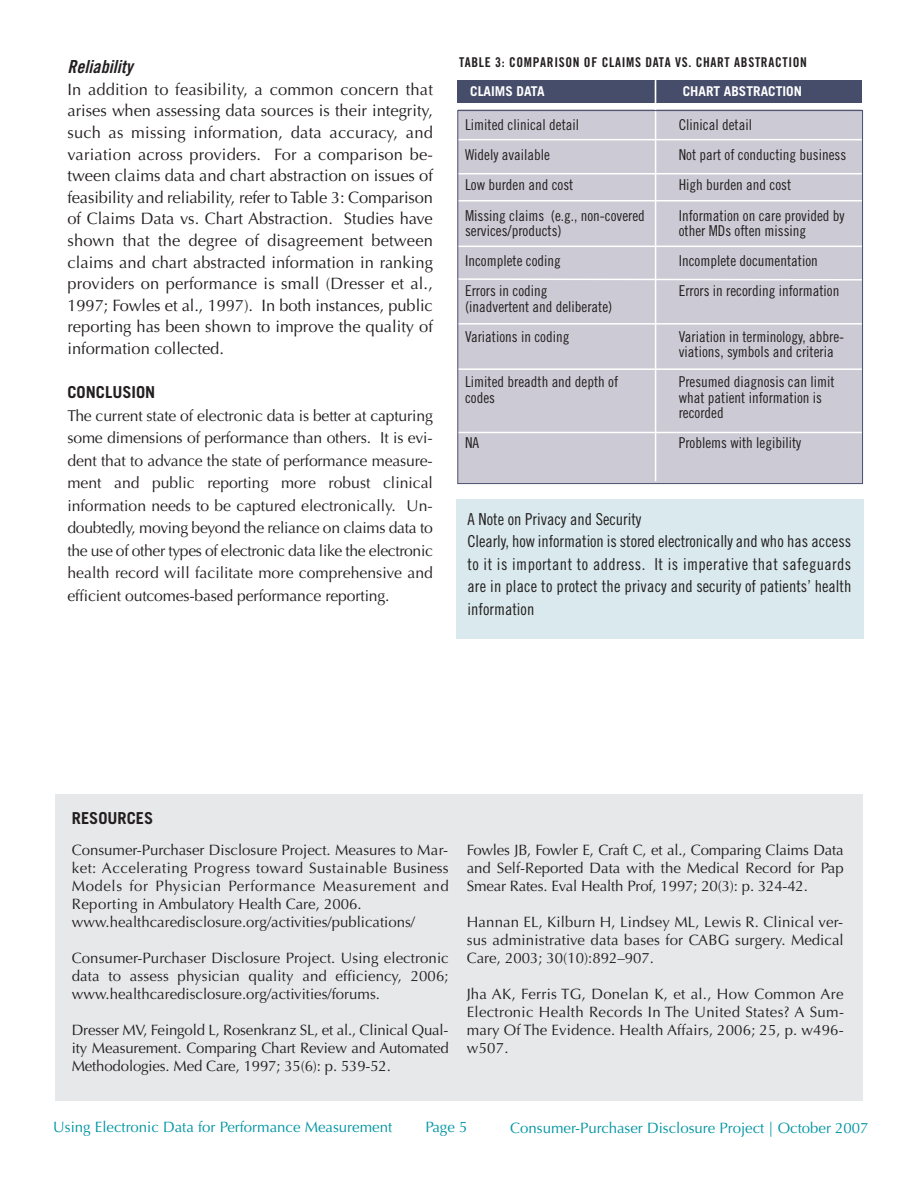
<style>
.page{position:relative;width:918px;height:1188px;background:#fff}
.page>*{position:absolute;margin:0;border:0;box-sizing:border-box;transform-origin:0 0}
.t1{font:18px "Trade Gothic Bold Cond Twenty Obl";color:#231f20}
.t2{font:16.5px/21.6px "Optima";color:#231f20;text-align:justify}
.t3{font:16.5px/22.5px "Trade Gothic Cond Eighteen";color:#231f20}
.t4{font:700 16.5px "Trade Gothic";color:#231f20}
.t5{font:15.75px/22.5px "Optima";letter-spacing:-.01em;color:#231f20;text-align:justify}
.t6{font:15px/18px "Optima";color:#231f20;text-align:justify}
.t7{font:15px/30.3px "Trade Gothic Cond Eighteen";color:#231f20}
.t8{font:15px "Optima";color:#0095a4}
.t9{font:13.5px "Trade Gothic Bold Cond Twenty";letter-spacing:.05em;color:#231f20}
.t10{font:700 13.5px "Trade Gothic";color:#fff}
</style>
<div class="page">
<div style="left:457px;top:500px;width:407px;height:139px;background:#d9e9ed"></div>
<div style="left:56px;top:795px;width:807px;height:306px;background:#e7e8e9"></div>
<div style="left:457px;top:80px;width:405px;height:23px;background:#464d6a"></div>
<div style="left:458px;top:110px;width:404px;height:373px;background:#cccad4"></div>
<hr style="left:452px;top:323px;width:437px;height:2px;background:#fff">
<hr style="left:443px;top:139px;width:465px;height:1px;background:#fff">
<hr style="left:453px;top:173px;width:464px;height:1px;background:#fff">
<hr style="left:450px;top:200px;width:465px;height:1px;background:#fff">
<hr style="left:453px;top:246px;width:441px;height:1px;background:#fff">
<svg style="left:459px;top:278px;width:402px;height:3px"></svg>
<hr style="left:655px;top:59px;width:1px;height:422px;background:#fff">
<hr style="left:455px;top:368px;width:435px;height:2px;background:#fff">
<hr style="left:453px;top:432px;width:442px;height:1px;background:#fff">
<div style="left:457px;top:110px;width:406px;height:374px;border:1px solid #464d6a"></div>
<p class="t1" style="left:68px;top:60px;width:67px">Reliability</p>
<p class="t2" style="left:68px;top:80px;width:367px">In addition to feasibility, a common concern that arises when assessing data sources is their integrity, such as missing information, data accuracy, and variation across providers. For a comparison be&shy;tween claims data and chart abstraction on issues of feasibility and reliability, refer to Table 3: Comparison of Claims Data vs. Chart Abstraction. Studies have shown that the degree of disagreement between claims and chart abstracted information in ranking providers on performance is small (Dresser et al., 1997; Fowles et al., 1997). In both instances, public reporting has been shown to improve the quality of information collected.</p>
<p class="t4" style="left:68px;top:386px;width:89px">CONCLUSION</p>
<p class="t5" style="left:68px;top:406px;width:367px">The current state of electronic data is better at capturing some dimensions of performance than others. It is evi&shy;dent that to advance the state of performance measure&shy;ment and public reporting more robust clinical information needs to be captured electronically. Un&shy;doubtedly, moving beyond the reliance on claims data to the use of other types of electronic data like the electronic health record will facilitate more comprehensive and efficient outcomes-based performance reporting.</p>
<p class="t9" style="left:459px;top:58px;width:349px">TABLE 3: COMPARISON OF CLAIMS DATA VS. CHART ABSTRACTION</p>
<p class="t10" style="left:470px;top:86px;width:76px">CLAIMS DATA</p>
<p class="t7" style="left:465px;top:111px;width:181px">Limited clinical detail<br>Widely available<br>Low burden and cost<br>Missing claims (e.g., non-covered</p>
<p class="t7" style="left:465px;top:217px;width:98px;text-align:justify">services/products)<br>Incomplete coding Errors in coding</p>
<p class="t7" style="left:465px;top:292px;width:149px">(inadvertent and deliberate)<br>Variations in coding</p>
<p class="t7" style="left:465px;top:376px;width:155px;line-height:15.1px">Limited breadth and depth of codes</p>
<p class="t7" style="left:465px;top:429px;width:16px">NA</p>
<p class="t10" style="left:683px;top:86px;width:121px">CHART ABSTRACTION</p>
<p class="t7" style="left:679px;top:111px;width:169px">Clinical detail<br>Not part of conducting business<br>High burden and cost<br>Information on care provided by</p>
<p class="t7" style="left:679px;top:217px;width:162px">other MDs often missing<br>Incomplete documentation<br>Errors in recording information</p>
<p class="t7" style="left:679px;top:330px;width:167px;line-height:15.1px">Variation in terminology, abbre&shy;viations, symbols and criteria</p>
<p class="t7" style="left:679px;top:376px;width:157px;line-height:15.1px">Presumed diagnosis can limit what patient information is recorded</p>
<p class="t7" style="left:679px;top:429px;width:124px">Problems with legibility</p>
<p class="t3" style="left:467px;top:509px;width:385px">A Note on Privacy and Security<br>Clearly, how information is stored electronically and who has access to it is important to address. It is imperative that safeguards are in place to protect the privacy and security of patients’ health information</p>
<p class="t4" style="left:72px;top:812px;width:83px">RESOURCES</p>
<p class="t6" style="left:72px;top:842px;width:379px;text-align:left">Consumer-Purchaser Disclosure Project. Measures to Mar&shy;ket: Accelerating Progress toward Sustainable Business Models for Physician Performance Measurement and Reporting in Ambulatory Health Care, 2006. www.healthcaredisclosure.org/activities/publications/</p>
<p class="t6" style="left:72px;top:950px;width:379px">Consumer-Purchaser Disclosure Project. Using electronic data to assess physician quality and efficiency, 2006; www.healthcaredisclosure.org/activities/forums.</p>
<p class="t6" style="left:72px;top:1022px;width:379px">Dresser MV, Feingold L, Rosenkranz SL, et al., Clinical Qual&shy;ity Measurement. Comparing Chart Review and Automated Methodologies. Med Care, 1997; 35(6): p. 539-52.</p>
<p class="t6" style="left:467px;top:842px;width:379px">Fowles JB, Fowler E, Craft C, et al., Comparing Claims Data and Self-Reported Data with the Medical Record for Pap Smear Rates. Eval Health Prof, 1997; 20(3): p. 324-42.</p>
<p class="t6" style="left:467px;top:914px;width:379px">Hannan EL, Kilburn H, Lindsey ML, Lewis R. Clinical ver&shy;sus administrative data bases for CABG surgery. Medical Care, 2003; 30(10):892–907.</p>
<p class="t6" style="left:467px;top:986px;width:379px">Jha AK, Ferris TG, Donelan K, et al., How Common Are Electronic Health Records In The United States? A Sum&shy;mary Of The Evidence. Health Affairs, 2006; 25, p. w496- w507.</p>
<p class="t8" style="left:53px;top:1121px;width:340px">Using Electronic Data for Performance Measurement</p>
<p class="t8" style="left:425px;top:1121px;width:43px">Page 5</p>
<p class="t8" style="left:510px;top:1122px;width:360px">Consumer-Purchaser Disclosure Project | October 2007</p>
</div>
